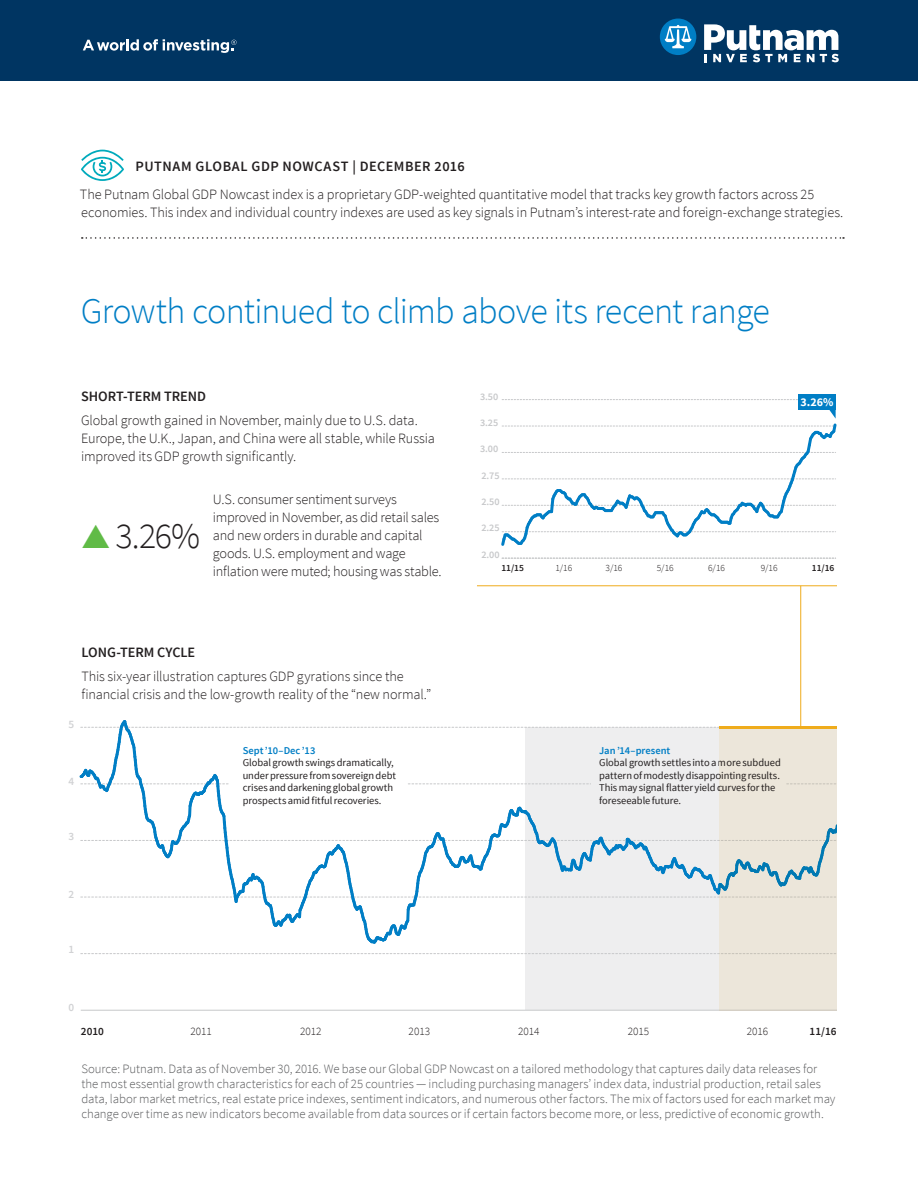
<style>
.page{position:relative;width:918px;height:1188px;background:#fff}
.page>*{position:absolute;margin:0;border:0;box-sizing:border-box;transform-origin:0 0}
.Section_head{font:300 36px "Source Sans Pro";letter-spacing:-.025em;color:#007ec5}
.Disclosure_small{font:300 36px "Source Sans Pro";color:#231f20}
.Body{font:300 14.25px/18px "Source Sans Pro";letter-spacing:-.01em;color:#231f20}
.Eyebrow_text_small{font:600 14.25px "Source Sans Pro";letter-spacing:.035em;color:#231f20}
.Body-2{font:600 14.25px "Source Sans Pro";letter-spacing:-.005em;color:#231f20}
.Footnote{font:300 12.75px/15px "Source Sans Pro";letter-spacing:-.005em;color:#57585a}
.t1{font:700 12px "Source Sans Pro";color:#fff}
.t2{font:300 11.25px "Source Sans Pro";color:#231f20}
.t3{font:600 11.25px "Source Sans Pro";color:#231f20}
.t4{font:600 11.25px "Source Sans Pro";color:#d1d2d4}
.t5{font:10.5px/12.6px "Source Sans Pro";letter-spacing:-.005em;color:#231f20}
.t6{font:600 10.2px "Source Sans Pro";letter-spacing:-.01em;color:#c7c8ca}
.t7{font:300 9.45px "Source Sans Pro";color:#231f20}
.t8{font:600 9.45px "Source Sans Pro";color:#231f20}
.s1{color:#60bb46}
.s2{font-weight:600;color:#007ec5}
</style>
<div class="page">
<div style="left:525px;top:727px;width:312px;height:283px;background:#eeeeef"></div>
<hr style="left:81px;top:1010px;width:756px;height:1px;background:#c7c8ca">
<svg style="left:81px;top:953px;width:638px;height:1px"></svg>
<svg style="left:80px;top:720px;width:757px;height:223px"></svg>
<div style="left:229px;top:776px;width:177px;height:14px;background:#fff"></div>
<div style="left:592px;top:777px;width:194px;height:13px;background:#eeeeef"></div>
<svg style="left:502px;top:558px;width:334px;height:1px"></svg>
<svg style="left:502px;top:399px;width:296px;height:1px"></svg>
<div style="left:798px;top:394px;width:38px;height:15px;background:#007ec5"></div>
<svg style="left:501px;top:409px;width:336px;height:137px"></svg>
<svg style="left:82px;top:237px;width:762px;height:2px"></svg>
<svg style="left:81px;top:150px;width:43px;height:31px"></svg>
<div style="left:0;top:0;width:918px;height:81px;background:#003562"></div>
<svg style="left:660px;top:19px;width:36px;height:36px"></svg>
<svg style="left:704px;top:24px;width:135px;height:38px"></svg>
<svg style="left:83px;top:39px;width:154px;height:14px"></svg>
<hr style="left:800px;top:586px;width:1px;height:142px;background:#efac1c">
<div style="left:719px;top:727px;width:118px;height:284px;background:#ece6da"></div>
<hr style="left:719px;top:727px;width:118px;height:2px;background:#efac1c">
<hr style="left:477px;top:585px;width:360px;height:1px;background:#efac1c">
<p class="Eyebrow_text_small" style="left:136px;top:157px;width:331px">PUTNAM GLOBAL GDP NOWCAST | DECEMBER 2016</p>
<p class="Body" style="left:80px;top:185px;width:765px">The Putnam Global GDP Nowcast index is a proprietary GDP-weighted quantitative model that tracks key growth factors across 25 economies. This index and individual country indexes are used as key signals in Putnam’s interest-rate and foreign-exchange strategies.</p>
<p class="Section_head" style="left:81px;top:289px;width:691px">Growth continued to climb above its recent range</p>
<p class="Body-2" style="left:81px;top:387px;width:126px">SHORT-TERM TREND</p>
<p class="Body" style="left:81px;top:412px;width:355px">Global growth gained in November, mainly due to U.S. data.<br>Europe, the U.K., Japan, and China were all stable, while Russia improved its GDP growth significantly.</p>
<p class="t6" style="left:480px;top:390px;width:20px">3.50</p>
<p class="t6" style="left:480px;top:417px;width:20px">3.25</p>
<p class="t6" style="left:480px;top:442px;width:20px">3.00</p>
<p class="t6" style="left:481px;top:469px;width:20px">2.75</p>
<p class="t1" style="left:801px;top:394px;width:34px">3.26%</p>
<p class="Disclosure_small" style="left:81px;top:515px;width:121px"><span class="s1">▲</span> 3.26%</p>
<p class="Body" style="left:213px;top:491px;width:230px">U.S. consumer sentiment surveys improved in November, as did retail sales and new orders in durable and capital goods. U.S. employment and wage inflation were muted; housing was stable.</p>
<p class="Body-2" style="left:81px;top:643px;width:115px">LONG-TERM CYCLE</p>
<p class="Body" style="left:81px;top:668px;width:351px">This six-year illustration captures GDP gyrations since the financial crisis and the low-growth reality of the “new normal.”</p>
<p class="t4" style="left:69px;top:717px;width:7px">5</p>
<p class="t6" style="left:481px;top:495px;width:20px">2.50</p>
<p class="t6" style="left:481px;top:522px;width:20px">2.25</p>
<p class="t6" style="left:481px;top:548px;width:20px">2.00</p>
<p class="t8" style="left:501px;top:562px;width:24px">11/15</p>
<p class="t7" style="left:555px;top:562px;width:18px">1/16</p>
<p class="t7" style="left:605px;top:562px;width:18px">3/16</p>
<p class="t7" style="left:657px;top:562px;width:18px">5/16</p>
<p class="t7" style="left:708px;top:562px;width:18px">6/16</p>
<p class="t7" style="left:761px;top:562px;width:18px">9/16</p>
<p class="t8" style="left:812px;top:562px;width:24px">11/16</p>
<p class="t4" style="left:69px;top:774px;width:7px">4</p>
<p class="t4" style="left:69px;top:829px;width:7px">3</p>
<p class="t4" style="left:69px;top:887px;width:7px">2</p>
<p class="t4" style="left:69px;top:942px;width:7px">1</p>
<p class="t4" style="left:69px;top:1000px;width:7px">0</p>
<p class="t5" style="left:243px;top:744px;width:155px"><span class="s2">Sept ’10–Dec ’13<br></span>Global growth swings dramatically, under pressure from sovereign debt crises and darkening global growth prospects amid fitful recoveries.</p>
<p class="t5" style="left:599px;top:744px;width:183px"><span class="s2">Jan ’14–present<br></span>Global growth settles into a more subdued pattern of modestly disappointing results.<br>This may signal flatter yield curves for the foreseeable future.</p>
<p class="t3" style="left:81px;top:1024px;width:25px">2010</p>
<p class="t2" style="left:190px;top:1024px;width:23px">2011</p>
<p class="t2" style="left:300px;top:1024px;width:23px">2012</p>
<p class="t2" style="left:409px;top:1024px;width:23px">2013</p>
<p class="t2" style="left:518px;top:1024px;width:23px">2014</p>
<p class="t2" style="left:628px;top:1024px;width:23px">2015</p>
<p class="t2" style="left:747px;top:1024px;width:23px">2016</p>
<p class="t3" style="left:810px;top:1024px;width:28px">11/16</p>
<p class="Footnote" style="left:81px;top:1062px;width:756px">Source: Putnam. Data as of November 30, 2016. We base our Global GDP Nowcast on a tailored methodology that captures daily data releases for the most essential growth characteristics for each of 25 countries — including purchasing managers’ index data, industrial production, retail sales data, labor market metrics, real estate price indexes, sentiment indicators, and numerous other factors. The mix of factors used for each market may change over time as new indicators become available from data sources or if certain factors become more, or less, predictive of economic growth.</p>
</div>
